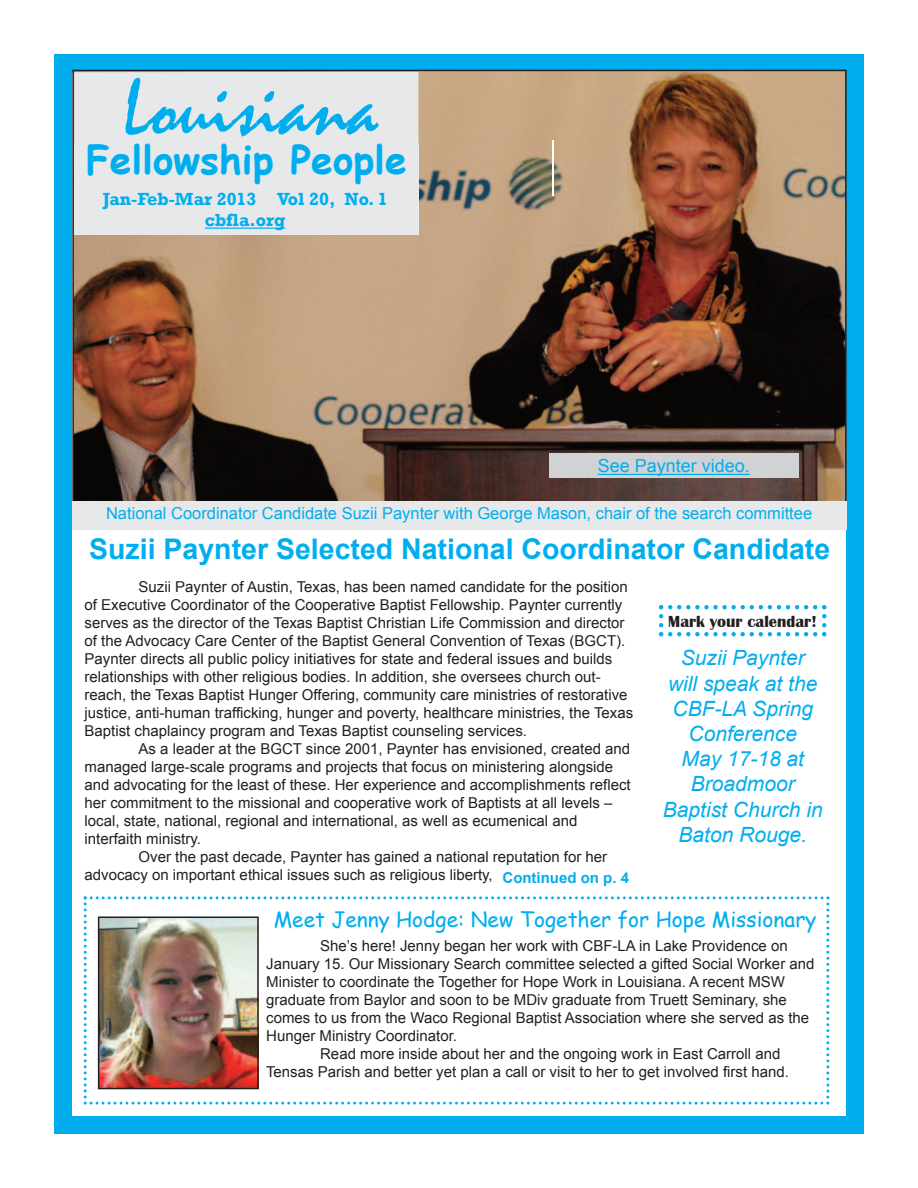
<style>
.page{position:relative;width:918px;height:1188px;background:#fff}
.page>*{position:absolute;margin:0;border:0;box-sizing:border-box;transform-origin:0 0}
.t1{font:81px "Mistral";color:#00aeef}
.t2{font:700 39px "Comic Sans MS";color:#00aeef}
.t3{font:700 28.5px "Arial";color:#00aeef}
.t4{font:italic 21px/25.2px "Arial";color:#00aeef;text-align:center}
.t5{font:21px "Comic Sans MS";color:#00aeef}
.t6{font:700 18px/21px "Rockwell";color:#00aeef;text-align:center}
.t7{font:18px "Arial";color:#00aeef}
.t8{font:16.5px "Arial";color:#00aeef}
.t9{font:700 16.5px "Britannic";color:#231f20}
.t10{font:15px/18px "Arial";color:#231f20}
.t11{font:700 15px "Arial";color:#00aeef}
</style>
<div class="page">
<div style="left:54px;top:54px;width:810px;height:1080px;border:18px solid #00aeef"></div>
<img style="left:75px;top:73px;width:769px;height:428px">
<div style="left:74px;top:72px;width:345px;height:98px;background:#e7e8e9"></div>
<div style="left:74px;top:143px;width:345px;height:92px;background:#e7e8e9"></div>
<hr style="left:205px;top:228px;width:81px;height:1px;background:#00aeef">
<div style="left:72px;top:501px;width:774px;height:28px;background:#e7e8e9"></div>
<svg style="left:84px;top:896px;width:745px;height:209px"></svg>
<svg style="left:659px;top:605px;width:168px;height:31px"></svg>
<img style="left:101px;top:919px;width:155px;height:167px">
<div style="left:98px;top:916px;width:161px;height:173px;border:2px solid #231f20"></div>
<hr style="left:552px;top:140px;width:2px;height:56px;background:#fff">
<div style="left:549px;top:453px;width:250px;height:25px;background:#d1d2d4"></div>
<hr style="left:598px;top:474px;width:147px;height:1px;background:#00aeef">
<h1 class="t1" style="left:123px;top:73px;width:257px">Louisiana</h1>
<h2 class="t2" style="left:86px;top:131px;width:322px">Fellowship People</h2>
<p class="t6" style="left:103px;top:188px;width:287px">Jan-Feb-Mar 2013 Vol 20, No. 1 cbfla.org</p>
<p class="t7" style="left:598px;top:456px;width:154px">See Paynter video.</p>
<p class="t8" style="left:106px;top:504px;width:708px">National Coordinator Candidate Suzii Paynter with George Mason, chair of the search committee</p>
<h3 class="t3" style="left:89px;top:533px;width:743px">Suzii Paynter Selected National Coordinator Candidate</h3>
<p class="t10" style="left:85px;top:577px;width:550px;text-indent:54px">Suzii Paynter of Austin, Texas, has been named candidate for the position of Executive Coordinator of the Cooperative Baptist Fellowship. Paynter currently serves as the director of the Texas Baptist Christian Life Commission and director of the Advocacy Care Center of the Baptist General Convention of Texas (BGCT).<br>Paynter directs all public policy initiatives for state and federal issues and builds relationships with other religious bodies. In addition, she oversees church out&shy;reach, the Texas Baptist Hunger Offering, community care ministries of restorative justice, anti-human trafficking, hunger and poverty, healthcare ministries, the Texas Baptist chaplaincy program and Texas Baptist counseling services.</p>
<p class="t10" style="left:139px;top:739px;width:493px">As a leader at the BGCT since 2001, Paynter has envisioned, created and</p>
<p class="t10" style="left:85px;top:757px;width:530px">managed large-scale programs and projects that focus on ministering alongside</p>
<p class="t10" style="left:85px;top:775px;width:548px">and advocating for the least of these. Her experience and accomplishments reflect</p>
<p class="t10" style="left:85px;top:793px;width:529px">her commitment to the missional and cooperative work of Baptists at all levels –</p>
<p class="t10" style="left:85px;top:811px;width:494px">local, state, national, regional and international, as well as ecumenical and</p>
<p class="t10" style="left:85px;top:829px;width:118px">interfaith ministry.</p>
<p class="t10" style="left:139px;top:847px;width:470px">Over the past decade, Paynter has gained a national reputation for her</p>
<p class="t10" style="left:85px;top:865px;width:410px">advocacy on important ethical issues such as religious liberty,</p>
<p class="t11" style="left:503px;top:869px;width:128px">Continued on p. 4</p>
<p class="t9" style="left:668px;top:613px;width:150px">Mark your calendar!</p>
<h3 class="t4" style="left:663px;top:646px;width:161px">Suzii Paynter<br>will speak at the<br>CBF-LA Spring<br>Conference<br>May 17-18 at<br>Broadmoor<br>Baptist Church in<br>Baton Rouge.</h3>
<h3 class="t5" style="left:274px;top:904px;width:544px">Meet Jenny Hodge: New Together for Hope Missionary</h3>
<p class="t10" style="left:320px;top:936px;width:469px">She’s here! Jenny began her work with CBF-LA in Lake Providence on</p>
<p class="t10" style="left:266px;top:954px;width:550px">January 15. Our Missionary Search committee selected a gifted Social Worker and</p>
<p class="t10" style="left:266px;top:972px;width:520px">Minister to coordinate the Together for Hope Work in Louisiana. A recent MSW</p>
<p class="t10" style="left:266px;top:990px;width:522px">graduate from Baylor and soon to be MDiv graduate from Truett Seminary, she</p>
<p class="t10" style="left:266px;top:1008px;width:545px">comes to us from the Waco Regional Baptist Association where she served as the</p>
<p class="t10" style="left:266px;top:1026px;width:192px">Hunger Ministry Coordinator.</p>
<p class="t10" style="left:320px;top:1044px;width:462px">Read more inside about her and the ongoing work in East Carroll and</p>
<p class="t10" style="left:266px;top:1062px;width:524px">Tensas Parish and better yet plan a call or visit to her to get involved first hand.</p>
</div>
